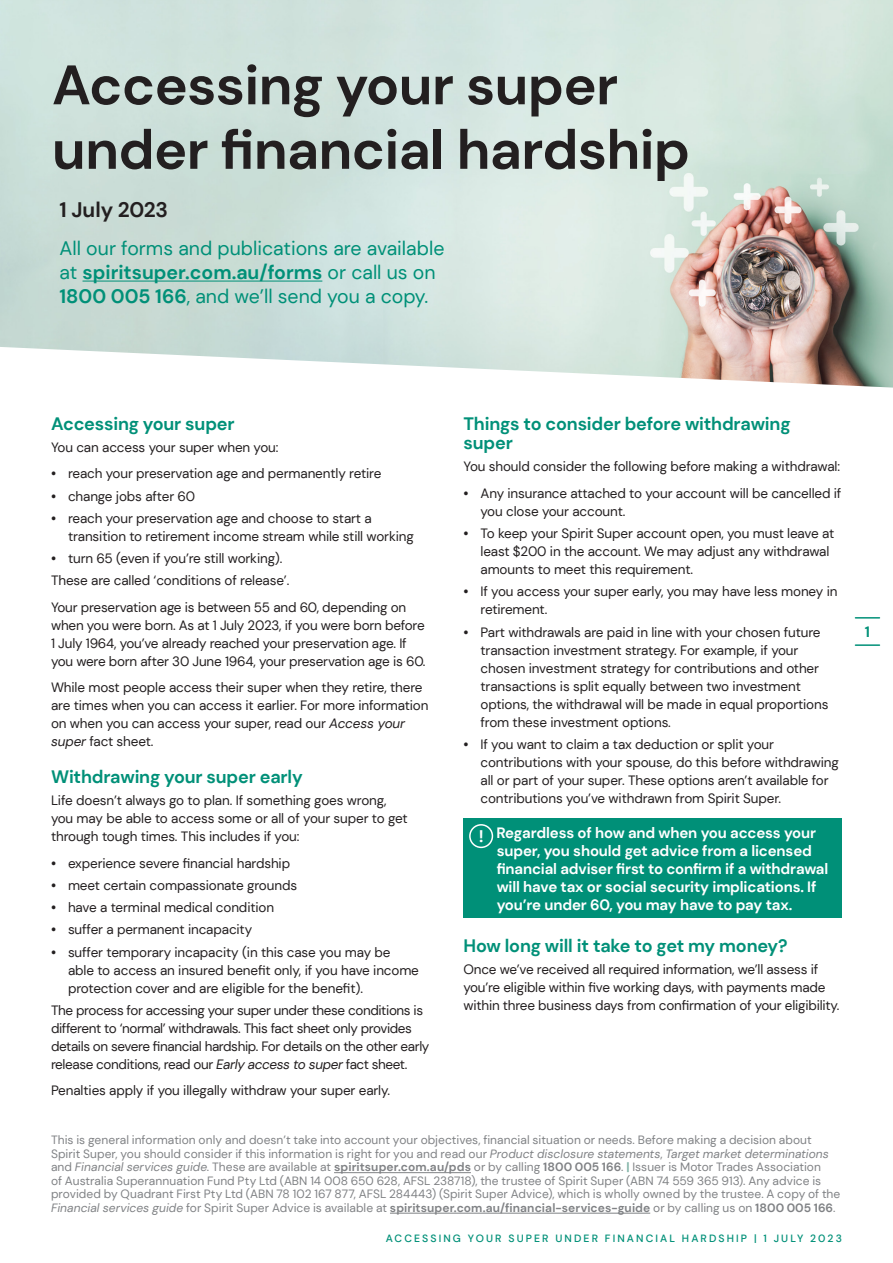
<style>
.page{position:relative;width:893px;height:1263px;background:#fff}
.page>*{position:absolute;margin:0;border:0;box-sizing:border-box;transform-origin:0 0}
.Main_heading{font:700 55.5px/64.5px "DM Sans";letter-spacing:-.01em;color:#231f20}
.Document_Date{font:700 21px "DM Sans";letter-spacing:-.01em;color:#231f20}
.DM_Sans_13pt_Regular{font:19.5px/24px "DM Sans";color:#009078}
.Heads{font:700 18px/19.5px "DM Sans";letter-spacing:-.01em;color:#009078}
.t1{font:700 16.8px "DM Sans";color:#fff}
.Pullout_Quote{font:700 15px/18px "DM Sans";letter-spacing:-.01em;color:#fff}
.t2{font:700 15px "DM Sans";color:#009078}
.Body{font:13.5px/18px "DM Sans";letter-spacing:-.01em;color:#231f20}
.Body-2{font:13.5px/18px "DM Sans";letter-spacing:-.03em;color:#231f20}
._5B__Disclaimer_copy_8pt{font:12px/13.5px "DM Sans";letter-spacing:.005em;color:#808285}
.t3{font:500 10.5px "DM Sans";letter-spacing:.2em;color:#009078}
.s1{font-weight:700}
.s2{font-style:italic}
.s3{font-weight:700;color:#7db1a4}
</style>
<div class="page">
<div style="left:463px;top:818px;width:379px;height:100px;background:#009078"></div>
<div style="left:469px;top:824px;width:24px;height:24px;border:2px solid #fff;border-radius:50%"></div>
<hr style="left:334px;top:1172px;width:137px;height:1px;background:#808285">
<hr style="left:390px;top:1213px;width:260px;height:1px;background:#808285">
<hr style="left:855px;top:617px;width:24px;height:2px;background:#009078">
<hr style="left:855px;top:644px;width:24px;height:2px;background:#009078">
<img style="left:0;top:0;width:893px;height:388px">
<hr style="left:83px;top:281px;width:239px;height:1px;background:#009078">
<p class="Main_heading" style="left:52px;top:53px;width:640px">Accessing your super under financial hardship</p>
<p class="Document_Date" style="left:60px;top:196px;width:110px">1 July 2023</p>
<p class="DM_Sans_13pt_Regular" style="left:60px;top:236px;width:386px">All our forms and publications are available at <span class="s1">spiritsuper.com.au/forms</span> or call us on<br><span class="s1">1800 005 166</span>, and we’ll send you a copy.</p>
<p class="Heads" style="left:51px;top:413px;width:185px">Accessing your super</p>
<p class="Body" style="left:51px;top:438px;width:229px">You can access your super when you:</p>
<p class="Body" style="left:51px;top:464px;width:332px"><span class="s1">•</span> reach your preservation age and permanently retire</p>
<p class="Body" style="left:51px;top:487px;width:146px"><span class="s1">•</span> change jobs after 60</p>
<p class="Body" style="left:68px;top:509px;width:347px;text-indent:-17px"><span class="s1">•</span> reach your preservation age and choose to start a transition to retirement income stream while still working</p>
<p class="Body" style="left:51px;top:549px;width:233px"><span class="s1">•</span> turn 65 (even if you’re still working).</p>
<p class="Body" style="left:51px;top:571px;width:240px">These are called ‘conditions of release’.</p>
<p class="Body" style="left:51px;top:598px;width:376px">Your preservation age is between 55 and 60, depending on when you were born. As at 1 July 2023, if you were born before 1 July 1964, you’ve already reached your preservation age. If you were born after 30 June 1964, your preservation age is 60.</p>
<p class="Body" style="left:51px;top:678px;width:379px">While most people access their super when they retire, there are times when you can access it earlier. For more information on when you can access your super, read our <span class="s2">Access your super</span> fact sheet.</p>
<p class="Heads" style="left:51px;top:767px;width:253px">Withdrawing your super early</p>
<p class="Body" style="left:51px;top:791px;width:358px">Life doesn’t always go to plan. If something goes wrong, you may be able to access some or all of your super to get through tough times. This includes if you:</p>
<p class="Body" style="left:51px;top:854px;width:241px"><span class="s1">•</span> experience severe financial hardship</p>
<p class="Body" style="left:51px;top:876px;width:248px"><span class="s1">•</span> meet certain compassionate grounds</p>
<p class="Body" style="left:51px;top:898px;width:225px"><span class="s1">•</span> have a terminal medical condition</p>
<p class="Body" style="left:51px;top:920px;width:203px"><span class="s1">•</span> suffer a permanent incapacity</p>
<p class="Body" style="left:68px;top:943px;width:352px;text-indent:-17px"><span class="s1">•</span> suffer temporary incapacity (in this case you may be able to access an insured benefit only, if you have income protection cover and are eligible for the benefit).</p>
<p class="Body-2" style="left:51px;top:1001px;width:380px">The process for accessing your super under these conditions is different to ‘normal’ withdrawals. This fact sheet only provides details on severe financial hardship. For details on the other early release conditions, read our <span class="s2">Early access to super</span> fact sheet.</p>
<p class="Body" style="left:51px;top:1082px;width:341px">Penalties apply if you illegally withdraw your super early.</p>
<p class="Heads" style="left:463px;top:413px;width:329px">Things to consider before withdrawing super</p>
<p class="Body" style="left:463px;top:457px;width:378px">You should consider the following before making a withdrawal:</p>
<p class="Body" style="left:480px;top:484px;width:362px;text-indent:-17px"><span class="s1">•</span> Any insurance attached to your account will be cancelled if you close your account.</p>
<p class="Body" style="left:480px;top:524px;width:355px;text-indent:-17px"><span class="s1">•</span> To keep your Spirit Super account open, you must leave at least $200 in the account. We may adjust any withdrawal amounts to meet this requirement.</p>
<p class="Body" style="left:480px;top:582px;width:358px;text-indent:-17px"><span class="s1">•</span> If you access your super early, you may have less money in retirement.</p>
<p class="Body" style="left:480px;top:623px;width:349px;text-indent:-17px"><span class="s1">•</span> Part withdrawals are paid in line with your chosen future transaction investment strategy. For example, if your chosen investment strategy for contributions and other transactions is split equally between two investment options, the withdrawal will be made in equal proportions from these investment options.</p>
<p class="Body" style="left:480px;top:735px;width:360px;text-indent:-17px"><span class="s1">•</span> If you want to claim a tax deduction or split your contributions with your spouse, do this before withdrawing all or part of your super. These options aren’t available for contributions you’ve withdrawn from Spirit Super.</p>
<p class="t1" style="left:479px;top:825px;width:6px">!</p>
<p class="Pullout_Quote" style="left:496px;top:823px;width:333px">Regardless of how and when you access your super, you should get advice from a licensed financial adviser first to confirm if a withdrawal will have tax or social security implications. If you’re under 60, you may have to pay tax.</p>
<p class="Heads" style="left:463px;top:936px;width:326px">How long will it take to get my money?</p>
<p class="Body" style="left:463px;top:960px;width:378px">Once we’ve received all required information, we’ll assess if you’re eligible within five working days, with payments made within three business days from confirmation of your eligibility.</p>
<p class="_5B__Disclaimer_copy_8pt" style="left:51px;top:1133px;width:791px">This is general information only and doesn’t take into account your objectives, financial situation or needs. Before making a decision about Spirit Super, you should consider if this information is right for you and read our <span class="s2">Product disclosure statements</span>, <span class="s2">Target market determinations </span>and <span class="s2">Financial services guide</span>. These are available at <span class="s1">spiritsuper.com.au/pds</span> or by calling <span class="s1">1800 005 166</span>. <span class="s3">|</span> Issuer is Motor Trades Association<br>of Australia Superannuation Fund Pty Ltd (ABN 14 008 650 628, AFSL 238718), the trustee of Spirit Super (ABN 74 559 365 913). Any advice is provided by Quadrant First Pty Ltd (ABN 78 102 167 877, AFSL 284443) (Spirit Super Advice), which is wholly owned by the trustee. A copy of the <span class="s2">Financial services guide</span> for Spirit Super Advice is available at <span class="s1">spiritsuper.com.au/financial-services-guide</span> or by calling us on <span class="s1">1800 005 166</span>.</p>
<p class="t3" style="left:386px;top:1232px;width:458px">ACCESSING YOUR SUPER UNDER FINANCIAL HARDSHIP | 1 JULY 2023</p>
<p class="t2" style="left:865px;top:622px;width:7px">1</p>
</div>
